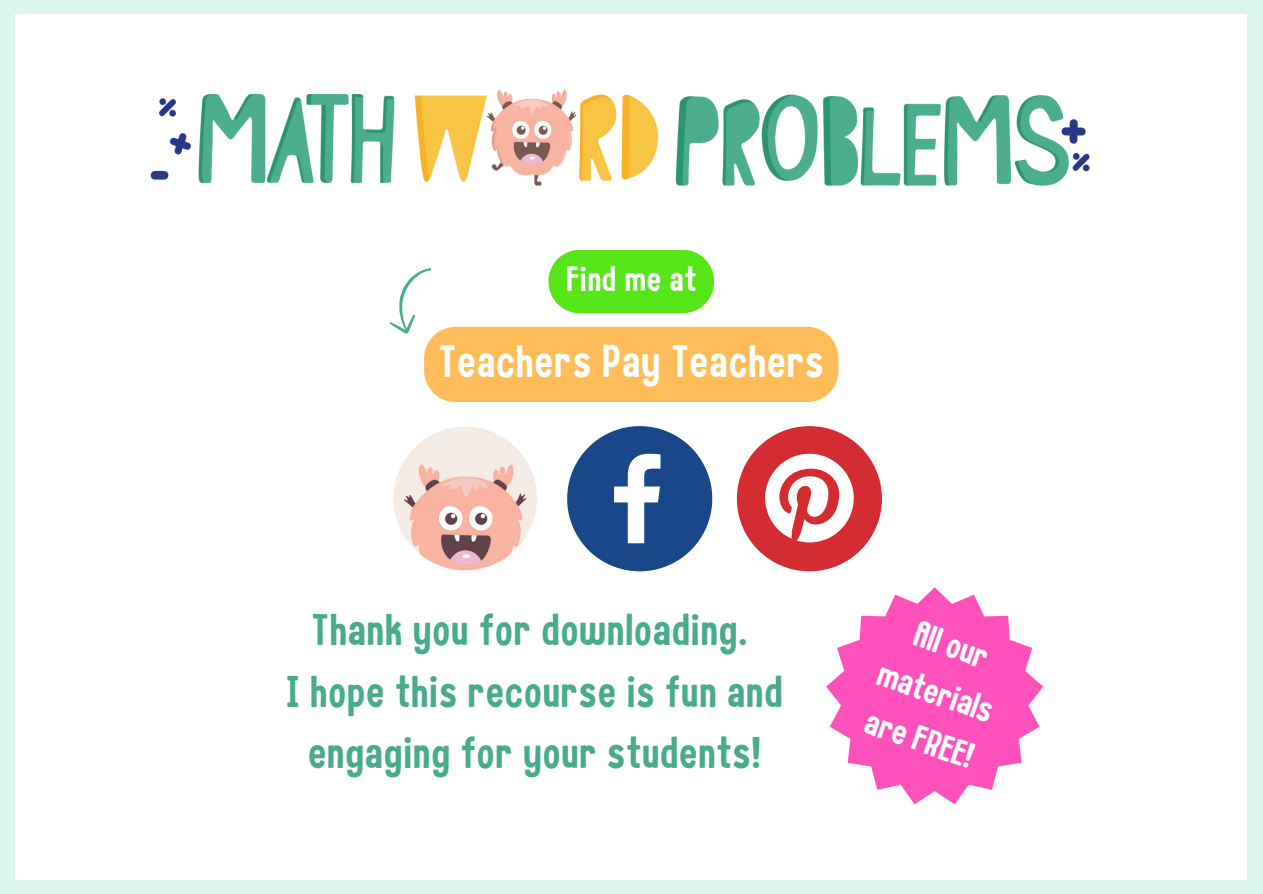
<style>
.page{position:relative;width:1263px;height:894px;background:#fff}
.page>*{position:absolute;margin:0;border:0;box-sizing:border-box;transform-origin:0 0}
.t1{font:45.6px "Childling";letter-spacing:.02em;color:#fff}
.t2{font:44.4px/61.5px "Childling";letter-spacing:.02em;color:#48ab8b;text-align:center}
.t3{font:36px/49.5px "Childling";color:#fff;text-align:center}
.t4{font:34.95px "Childling";letter-spacing:.02em;color:#fff}
</style>
<div class="page">
<div style="left:0;top:0;width:1263px;height:893px;background:#ddf6f0"></div>
<div style="left:15px;top:14px;width:1232px;height:865px;background:#fff"></div>
<img style="left:150px;top:89px;width:940px;height:97px">
<svg style="left:567px;top:426px;width:145px;height:145px"></svg>
<img style="left:393px;top:427px;width:144px;height:144px">
<div style="left:737px;top:426px;width:145px;height:145px;background:#d42c33;border-radius:50%"></div>
<svg style="left:765px;top:453px;width:89px;height:89px"></svg>
<svg style="left:389px;top:250px;width:449px;height:152px"></svg>
<svg style="left:826px;top:587px;width:217px;height:217px;fill:#ff51bc"></svg>
<p class="t4" style="left:566px;top:263px;width:131px">Find me at</p>
<p class="t1" style="left:439px;top:341px;width:387px">Teachers Pay Teachers</p>
<p class="t2" style="left:312px;top:601px;width:437px">Thank you for downloading.</p>
<p class="t2" style="left:286px;top:662px;width:498px">I hope this recourse is fun and engaging for your students!</p>
<p class="t3" style="left:902px;top:603px;width:122px;rotate:19deg">Al our materials are FREE!</p>
</div>
